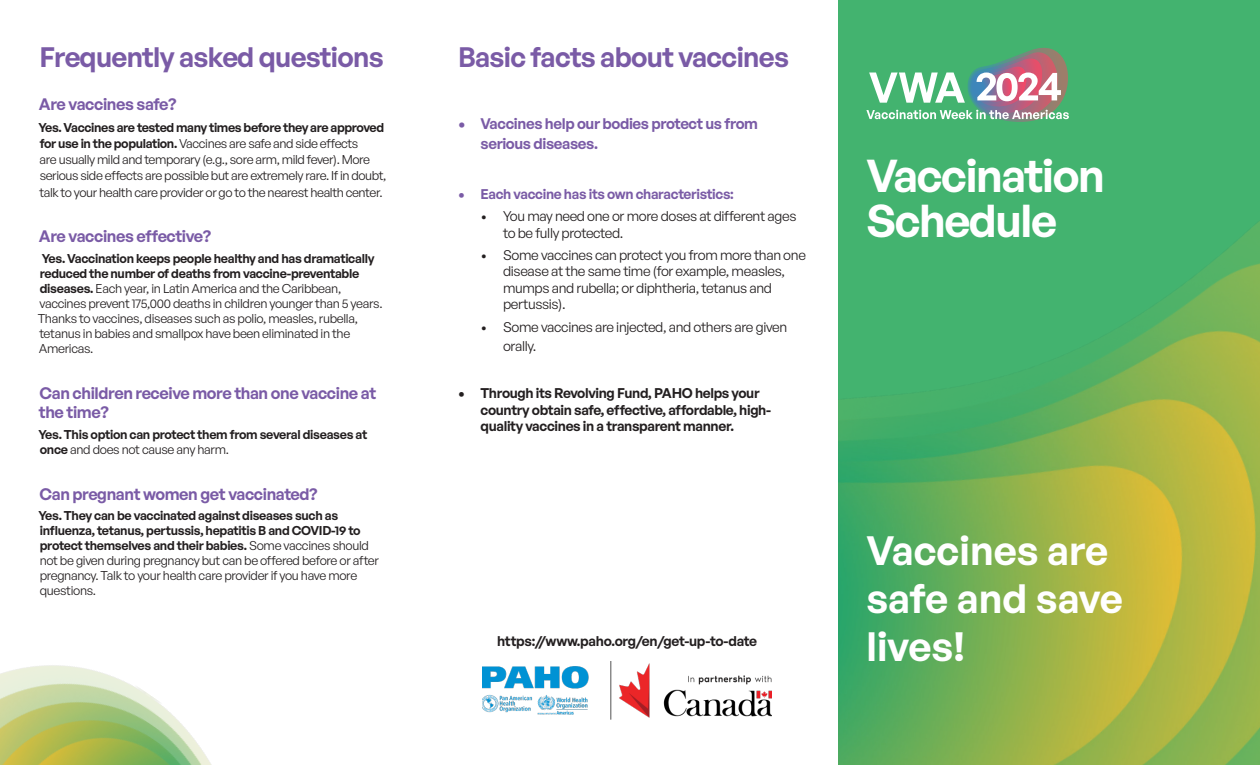
<style>
.page{position:relative;width:1260px;height:765px;background:#fff}
.page>*{position:absolute;margin:0;border:0;box-sizing:border-box;transform-origin:0 0}
.t1{font:600 45px/45px "General Sans";letter-spacing:-.03em;color:#fff}
.t2{font:600 40px/48px "General Sans";color:#fff}
.body_text{font:600 27.5px "General Sans";letter-spacing:-.025em;color:#7a5ba6}
.body_text-2{font:600 16.25px/19.5px "General Sans";letter-spacing:-.025em;color:#7a5ba6}
.t3{font:600 15px/19.5px "General Sans";letter-spacing:-.025em;color:#7a5ba6}
.t4{font:13.75px/16.5px "General Sans";letter-spacing:-.025em;color:#231f20}
.list_of_diseases{font:600 13.75px/16.5px "General Sans";letter-spacing:-.025em;color:#231f20}
.t5{font:600 13.75px "General Sans";letter-spacing:-.025em;color:#7a5ba6}
.body_text-3{font:12.5px/15px "General Sans";letter-spacing:-.025em;color:#231f20}
.body_text-4{font:600 12.5px/15px "General Sans";letter-spacing:-.025em;color:#231f20}
.s1{font-weight:600}
.s2{font-weight:400}
</style>
<div class="page">
<div style="left:839px;top:0;width:421px;height:765px;background:#43b36f"></div>
<img style="left:839px;top:221px;width:421px;height:544px">
<img style="left:0;top:665px;width:212px;height:100px">
<svg style="left:866px;top:47px;width:203px;height:75px"></svg>
<img style="left:482px;top:662px;width:290px;height:58px">
<p class="body_text" style="left:40px;top:40px;width:346px">Frequently asked questions</p>
<p class="body_text-2" style="left:39px;top:94px;width:139px">Are vaccines safe?</p>
<p class="body_text-3" style="left:38px;top:119px;width:350px;line-height:16.2px"><span class="s1">Yes. Vaccines are tested many times before they are approved for use in the population.</span> Vaccines are safe and side effects<br>are usually mild and temporary (e.g., sore arm, mild fever). More serious side effects are possible but are extremely rare. If in doubt, talk to your health care provider or go to the nearest health center.</p>
<p class="body_text-2" style="left:39px;top:226px;width:174px">Are vaccines effective?</p>
<p class="body_text-3" style="left:38px;top:251px;width:346px;text-indent:4px"><span class="s1">Yes. Vaccination keeps people healthy and has dramatically reduced the number of deaths from vaccine-preventable diseases.</span> Each year, in Latin America and the Caribbean, vaccines prevent 175,000 deaths in children younger than 5 years.<br>Thanks to vaccines, diseases such as polio, measles, rubella, tetanus in babies and smallpox have been eliminated in the Americas.</p>
<p class="body_text-2" style="left:39px;top:383px;width:339px">Can children receive more than one vaccine at the time?</p>
<p class="body_text-4" style="left:38px;top:426px;width:330px">Yes. This option can protect them from several diseases at once <span class="s2">and does not cause any harm.</span></p>
<p class="body_text-2" style="left:39px;top:483px;width:280px">Can pregnant women get vaccinated?</p>
<p class="body_text-3" style="left:38px;top:508px;width:342px"><span class="s1">Yes. They can be vaccinated against diseases such as influenza, tetanus, pertussis, hepatitis B and COVID-19 to protect themselves and their babies.</span> Some vaccines should not be given during pregnancy but can be offered before or after pregnancy. Talk to your health care provider if you have more questions.</p>
<p class="body_text" style="left:458px;top:40px;width:333px">Basic facts about vaccines</p>
<p class="t3" style="left:481px;top:114px;width:279px;text-indent:-22px">• Vaccines help our bodies protect us from serious diseases.</p>
<p class="t5" style="left:458px;top:185px;width:277px">• Each vaccine has its own characteristics:</p>
<p class="t4" style="left:503px;top:208px;width:295px;text-indent:-22px">• You may need one or more doses at different ages to be fully protected.</p>
<p class="t4" style="left:503px;top:246px;width:304px;text-indent:-22px">• Some vaccines can protect you from more than one disease at the same time (for example, measles, mumps and rubella; or diphtheria, tetanus and pertussis).</p>
<p class="t4" style="left:503px;top:316px;width:286px;line-height:19.5px;text-indent:-22px">• Some vaccines are injected, and others are given orally.</p>
<p class="list_of_diseases" style="left:481px;top:385px;width:292px;text-indent:-22px">• Through its Revolving Fund, PAHO helps your country obtain safe, effective, affordable, high&shy;quality vaccines in a transparent manner.</p>
<p class="list_of_diseases" style="left:497px;top:632px;width:262px">https://www.paho.org/en/get-up-to-date</p>
<p class="t1" style="left:866px;top:152px;width:240px">Vaccination<br>Schedule</p>
<p class="t2" style="left:866px;top:525px;width:258px">Vaccines are safe and save lives!</p>
</div>
